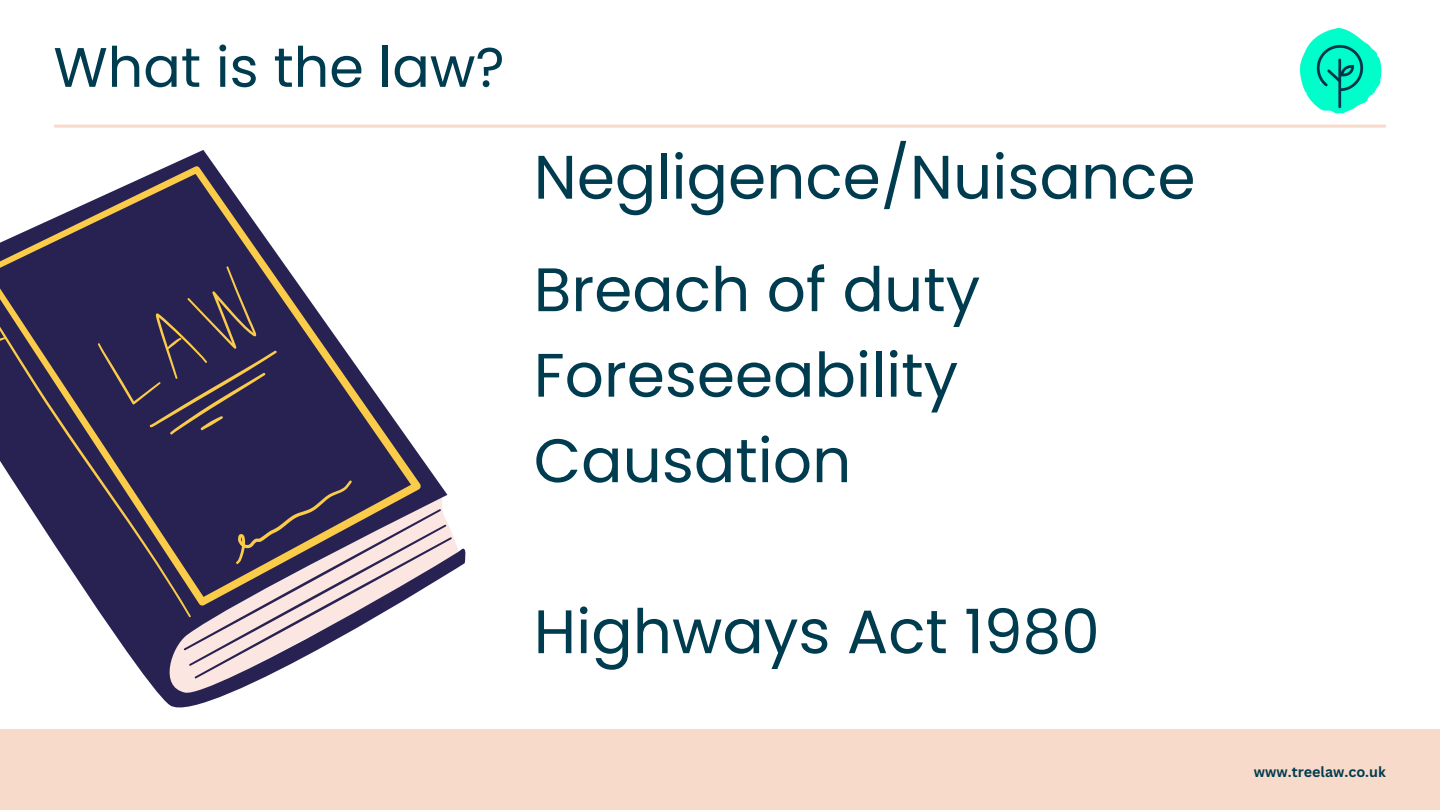
<style>
.page{position:relative;width:1440px;height:810px;background:#fff}
.page>*{position:absolute;margin:0;border:0;box-sizing:border-box;transform-origin:0 0}
.t1{font:61.4px "Poppins";color:#003c4f}
.t2{font:55.6px "Poppins";color:#003c4f}
.t3{font:700 14.3px "Canva Sans";color:#003c4f}
</style>
<div class="page">
<div style="left:0;top:729px;width:1440px;height:81px;background:#f8daca"></div>
<hr style="left:54px;top:125px;width:1332px;height:3px;background:#f8daca">
<img style="left:1295px;top:27px;width:91px;height:98px">
<svg style="left:103px;top:150px;width:362px;height:557px"></svg>
<svg style="left:0;top:166px;width:421px;height:451px;fill:#282252"></svg>
<p class="t2" style="left:53px;top:28px;width:453px">What is the law?</p>
<p class="t1" style="left:534px;top:134px;width:663px">Negligence/Nuisance</p>
<p class="t1" style="left:534px;top:247px;width:448px">Breach of duty</p>
<p class="t1" style="left:534px;top:332px;width:426px">Foreseeability</p>
<p class="t1" style="left:534px;top:418px;width:319px">Causation</p>
<p class="t1" style="left:534px;top:589px;width:568px">Highways Act 1980</p>
<p class="t3" style="left:1254px;top:762px;width:134px">www.treelaw.co.uk</p>
</div>
